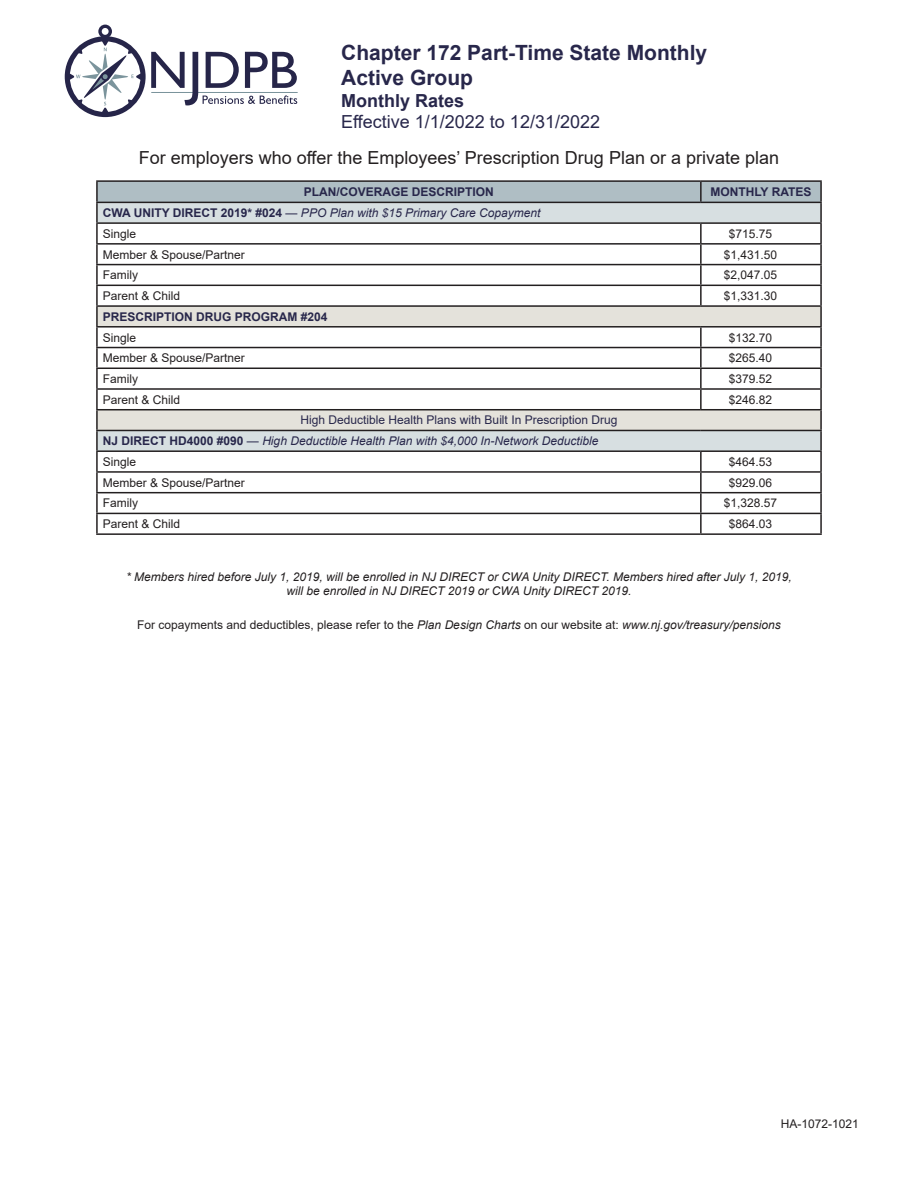
<style>
.page{position:relative;width:918px;height:1188px;background:#fff}
.page>*{position:absolute;margin:0;border:0;box-sizing:border-box;transform-origin:0 0}
.t1{font:700 21px/25.2px "Arial";color:#28274b}
.t2{font:18px "Arial";color:#231f20}
.t3{font:18px "Arial";color:#28274b}
.t4{font:700 18px "Arial";color:#28274b}
.t5{font:12px "Arial";color:#231f20}
.t6{font:italic 12px/14.4px "Arial";color:#231f20;text-align:center}
.t7{font:italic 12px "Arial";color:#28274b}
.t8{font:700 12px "Arial";color:#28274b}
.t9{font:12px "Arial";color:#28274b}
.s1{font-weight:700;font-style:normal}
.s2{font-style:italic}
</style>
<div class="page">
<svg style="left:65px;top:25px;width:233px;height:92px"></svg>
<svg style="left:98px;top:265px;width:722px;height:185px"></svg>
<svg style="left:98px;top:307px;width:722px;height:123px"></svg>
<hr style="left:96px;top:180px;width:605px;height:2px;background:#231f20">
<hr style="left:701px;top:180px;width:121px;height:2px;background:#231f20">
<svg style="left:96px;top:181px;width:726px;height:83px"></svg>
<hr style="left:96px;top:264px;width:605px;height:1px;background:#231f20">
<hr style="left:96px;top:265px;width:2px;height:20px;background:#231f20">
<hr style="left:701px;top:264px;width:121px;height:1px;background:#231f20">
<hr style="left:700px;top:265px;width:2px;height:20px;background:#231f20">
<hr style="left:820px;top:265px;width:2px;height:20px;background:#231f20">
<hr style="left:96px;top:285px;width:605px;height:1px;background:#231f20">
<hr style="left:701px;top:285px;width:121px;height:1px;background:#231f20">
<svg style="left:700px;top:286px;width:2px;height:19px"></svg>
<hr style="left:96px;top:305px;width:605px;height:2px;background:#231f20">
<hr style="left:701px;top:305px;width:121px;height:2px;background:#231f20">
<hr style="left:96px;top:326px;width:605px;height:2px;background:#231f20">
<svg style="left:96px;top:286px;width:2px;height:61px"></svg>
<hr style="left:701px;top:326px;width:121px;height:2px;background:#231f20">
<svg style="left:700px;top:328px;width:2px;height:19px"></svg>
<svg style="left:820px;top:286px;width:2px;height:61px"></svg>
<hr style="left:96px;top:347px;width:605px;height:1px;background:#231f20">
<hr style="left:96px;top:348px;width:2px;height:20px;background:#231f20">
<hr style="left:701px;top:347px;width:121px;height:1px;background:#231f20">
<hr style="left:700px;top:348px;width:2px;height:20px;background:#231f20">
<hr style="left:820px;top:348px;width:2px;height:20px;background:#231f20">
<hr style="left:96px;top:368px;width:605px;height:1px;background:#231f20">
<hr style="left:701px;top:368px;width:121px;height:1px;background:#231f20">
<hr style="left:96px;top:388px;width:605px;height:2px;background:#231f20">
<svg style="left:96px;top:369px;width:2px;height:40px"></svg>
<hr style="left:701px;top:388px;width:121px;height:2px;background:#231f20">
<svg style="left:700px;top:369px;width:2px;height:40px"></svg>
<svg style="left:820px;top:369px;width:2px;height:40px"></svg>
<hr style="left:96px;top:409px;width:605px;height:1px;background:#231f20">
<hr style="left:96px;top:410px;width:2px;height:20px;background:#231f20">
<hr style="left:701px;top:409px;width:121px;height:1px;background:#231f20">
<hr style="left:820px;top:410px;width:2px;height:20px;background:#231f20">
<hr style="left:96px;top:430px;width:605px;height:1px;background:#231f20">
<hr style="left:701px;top:430px;width:121px;height:1px;background:#231f20">
<hr style="left:96px;top:450px;width:605px;height:2px;background:#231f20">
<hr style="left:701px;top:450px;width:121px;height:2px;background:#231f20">
<hr style="left:96px;top:471px;width:605px;height:2px;background:#231f20">
<svg style="left:96px;top:431px;width:2px;height:61px"></svg>
<hr style="left:701px;top:471px;width:121px;height:2px;background:#231f20">
<svg style="left:700px;top:452px;width:2px;height:40px"></svg>
<svg style="left:820px;top:431px;width:2px;height:61px"></svg>
<hr style="left:96px;top:492px;width:605px;height:1px;background:#231f20">
<hr style="left:96px;top:493px;width:2px;height:20px;background:#231f20">
<hr style="left:701px;top:492px;width:121px;height:1px;background:#231f20">
<hr style="left:700px;top:493px;width:2px;height:20px;background:#231f20">
<hr style="left:820px;top:493px;width:2px;height:20px;background:#231f20">
<hr style="left:96px;top:513px;width:605px;height:1px;background:#231f20">
<svg style="left:96px;top:514px;width:2px;height:19px"></svg>
<hr style="left:701px;top:513px;width:121px;height:1px;background:#231f20">
<svg style="left:700px;top:514px;width:2px;height:19px"></svg>
<svg style="left:820px;top:514px;width:2px;height:19px"></svg>
<hr style="left:96px;top:533px;width:605px;height:2px;background:#231f20">
<hr style="left:701px;top:533px;width:121px;height:2px;background:#231f20">
<h1 class="t1" style="left:341px;top:40px;width:368px">Chapter 172 Part-Time State Monthly<br>Active Group</h1>
<h2 class="t4" style="left:341px;top:88px;width:125px">Monthly Rates</h2>
<h2 class="t3" style="left:341px;top:110px;width:260px">Effective 1/1/2022 to 12/31/2022</h2>
<h2 class="t2" style="left:139px;top:146px;width:642px">For employers who offer the Employees’ Prescription Drug Plan or a private plan</h2>
<p class="t8" style="left:304px;top:184px;width:192px">PLAN/COVERAGE DESCRIPTION</p>
<p class="t8" style="left:710px;top:184px;width:103px">MONTHLY RATES</p>
<p class="t7" style="left:103px;top:205px;width:439px"><span class="s1">CWA UNITY DIRECT 2019* #024</span> — PPO Plan with $15 Primary Care Copayment</p>
<p class="t5" style="left:103px;top:225px;width:35px">Single</p>
<p class="t5" style="left:729px;top:225px;width:45px">$715.75</p>
<p class="t5" style="left:103px;top:246px;width:144px">Member &amp; Spouse/Partner</p>
<p class="t5" style="left:724px;top:246px;width:55px">$1,431.50</p>
<p class="t5" style="left:103px;top:267px;width:37px">Family</p>
<p class="t5" style="left:724px;top:267px;width:55px">$2,047.05</p>
<p class="t5" style="left:103px;top:288px;width:79px">Parent &amp; Child</p>
<p class="t5" style="left:724px;top:288px;width:55px">$1,331.30</p>
<p class="t8" style="left:103px;top:308px;width:226px">PRESCRIPTION DRUG PROGRAM #204</p>
<p class="t5" style="left:103px;top:329px;width:35px">Single</p>
<p class="t5" style="left:729px;top:329px;width:45px">$132.70</p>
<p class="t5" style="left:103px;top:350px;width:144px">Member &amp; Spouse/Partner</p>
<p class="t5" style="left:729px;top:350px;width:45px">$265.40</p>
<p class="t5" style="left:103px;top:371px;width:37px">Family</p>
<p class="t5" style="left:729px;top:371px;width:45px">$379.52</p>
<p class="t5" style="left:103px;top:391px;width:79px">Parent &amp; Child</p>
<p class="t5" style="left:729px;top:391px;width:45px">$246.82</p>
<p class="t9" style="left:301px;top:412px;width:318px">High Deductible Health Plans with Built In Prescription Drug</p>
<p class="t7" style="left:103px;top:433px;width:497px"><span class="s1">NJ DIRECT HD4000 #090</span> — High Deductible Health Plan with $4,000 In-Network Deductible</p>
<p class="t5" style="left:103px;top:453px;width:35px">Single</p>
<p class="t5" style="left:729px;top:453px;width:45px">$464.53</p>
<p class="t5" style="left:103px;top:474px;width:144px">Member &amp; Spouse/Partner</p>
<p class="t5" style="left:729px;top:474px;width:45px">$929.06</p>
<p class="t5" style="left:103px;top:495px;width:37px">Family</p>
<p class="t5" style="left:724px;top:495px;width:55px">$1,328.57</p>
<p class="t5" style="left:103px;top:516px;width:79px">Parent &amp; Child</p>
<p class="t5" style="left:729px;top:516px;width:45px">$864.03</p>
<p class="t6" style="left:126px;top:569px;width:667px">* Members hired before July 1, 2019, will be enrolled in NJ DIRECT or CWA Unity DIRECT. Members hired after July 1, 2019, will be enrolled in NJ DIRECT 2019 or CWA Unity DIRECT 2019.</p>
<p class="t5" style="left:137px;top:616px;width:645px">For copayments and deductibles, please refer to the <span class="s2">Plan Design Charts</span> on our website at: <span class="s2">www.nj.gov/treasury/pensions</span></p>
<p class="t5" style="left:781px;top:1115px;width:80px">HA-1072-1021</p>
</div>
